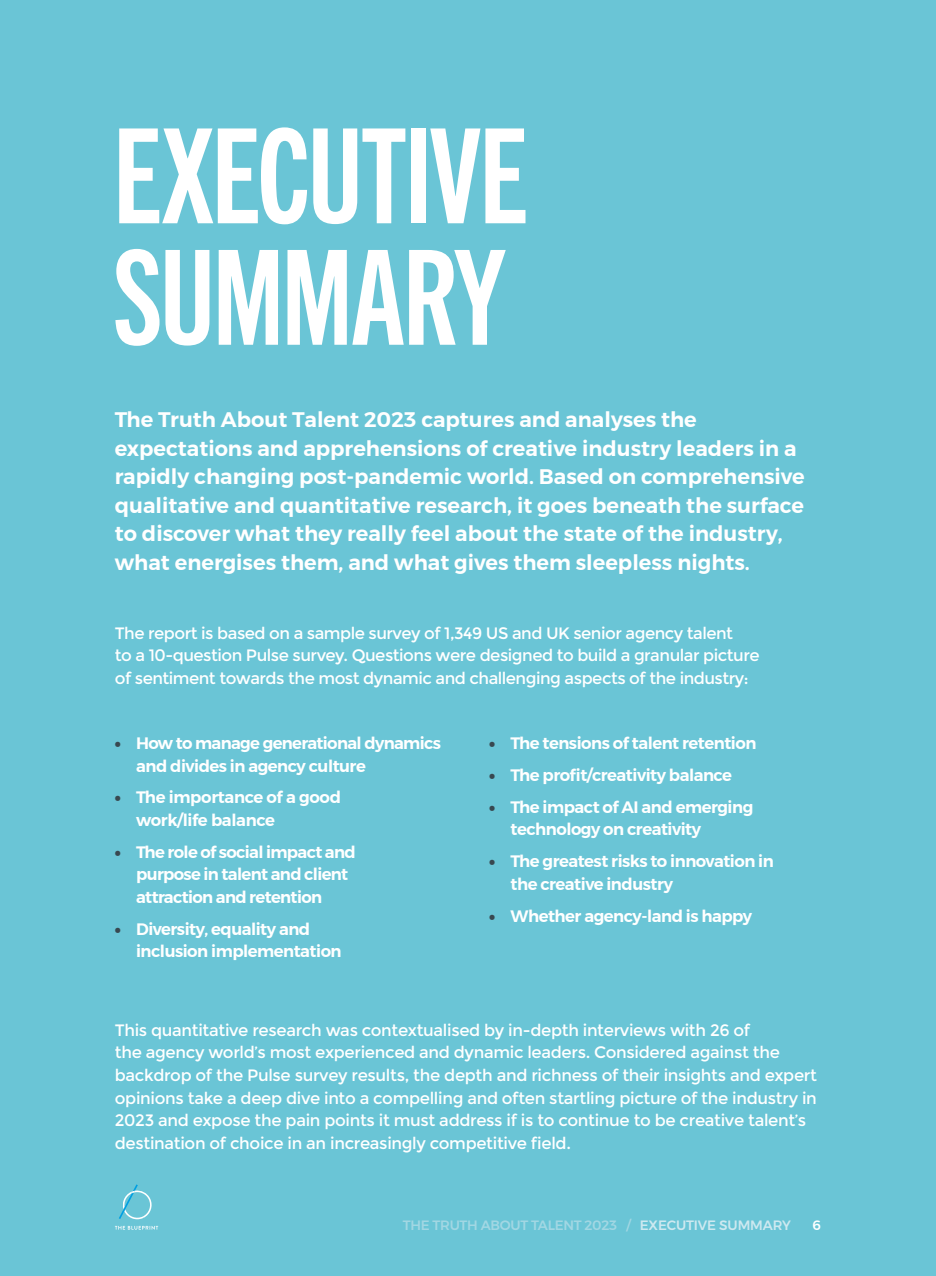
<style>
.page{position:relative;width:936px;height:1276px;background:#fff}
.page>*{position:absolute;margin:0;border:0;box-sizing:border-box;transform-origin:0 0}
.t1{font:132px/121.5px "Trade Gothic Next LT Pro Bd Cm";letter-spacing:-.015em;color:#fff}
.t2{font:600 21px/28.5px "Montserrat";color:#fff}
.t3{font:16.5px/22.5px "Montserrat";letter-spacing:-.02em;color:#fff}
.t4{font:600 16.5px/22.5px "Montserrat";letter-spacing:-.03em;color:#fff}
.t5{font:500 13.5px "Montserrat";letter-spacing:-.02em;color:#a2d7e3}
.t6{font:500 13.5px "Montserrat";color:#fff}
.s1{font-weight:900;color:#384850}
.s2{color:#cee9f0}
</style>
<div class="page">
<div style="left:0;top:0;width:935px;height:1276px;background:#6ac5d6"></div>
<svg style="left:119px;top:1184px;width:33px;height:35px"></svg>
<svg style="left:115px;top:1225px;width:43px;height:4px"></svg>
<h1 class="t1" style="left:113px;top:107px;width:416px">EXECUTIVE<br>SUMMARY</h1>
<p class="t2" style="left:115px;top:405px;width:691px">The Truth About Talent 2023 captures and analyses the expectations and apprehensions of creative industry leaders in a rapidly changing post-pandemic world. Based on comprehensive qualitative and quantitative research, it goes beneath the surface to discover what they really feel about the state of the industry, what energises them, and what gives them sleepless nights.</p>
<p class="t3" style="left:115px;top:622px;width:646px">The report is based on a sample survey of 1,349 US and UK senior agency talent<br>to a 10-question Pulse survey. Questions were designed to build a granular picture of sentiment towards the most dynamic and challenging aspects of the industry:</p>
<p class="t4" style="left:136px;top:732px;width:306px;text-indent:-21px"><span class="s1">•</span> How to manage generational dynamics and divides in agency culture</p>
<p class="t4" style="left:136px;top:786px;width:206px;text-indent:-21px"><span class="s1">•</span> The importance of a good work/life balance</p>
<p class="t4" style="left:136px;top:840px;width:221px;text-indent:-21px"><span class="s1">•</span> The role of social impact and purpose in talent and client attraction and retention</p>
<p class="t4" style="left:136px;top:917px;width:207px;text-indent:-21px"><span class="s1">•</span> Diversity, equality and inclusion implementation</p>
<p class="t4" style="left:489px;top:732px;width:268px"><span class="s1">•</span> The tensions of talent retention</p>
<p class="t4" style="left:489px;top:764px;width:244px"><span class="s1">•</span> The profit/creativity balance</p>
<p class="t4" style="left:510px;top:795px;width:244px;text-indent:-21px"><span class="s1">•</span> The impact of AI and emerging technology on creativity</p>
<p class="t4" style="left:510px;top:850px;width:265px;text-indent:-21px"><span class="s1">•</span> The greatest risks to innovation in the creative industry</p>
<p class="t4" style="left:489px;top:904px;width:264px"><span class="s1">•</span> Whether agency-land is happy</p>
<p class="t3" style="left:115px;top:1019px;width:703px">This quantitative research was contextualised by in-depth interviews with 26 of<br>the agency world’s most experienced and dynamic leaders. Considered against the backdrop of the Pulse survey results, the depth and richness of their insights and expert opinions take a deep dive into a compelling and often startling picture of the industry in 2023 and expose the pain points it must address if is to continue to be creative talent’s destination of choice in an increasingly competitive field.</p>
<p class="t5" style="left:403px;top:1214px;width:390px">THE TRUTH ABOUT TALENT 2023 / <span class="s2">EXECUTIVE SUMMARY</span></p>
<p class="t6" style="left:812px;top:1214px;width:10px">6</p>
</div>
